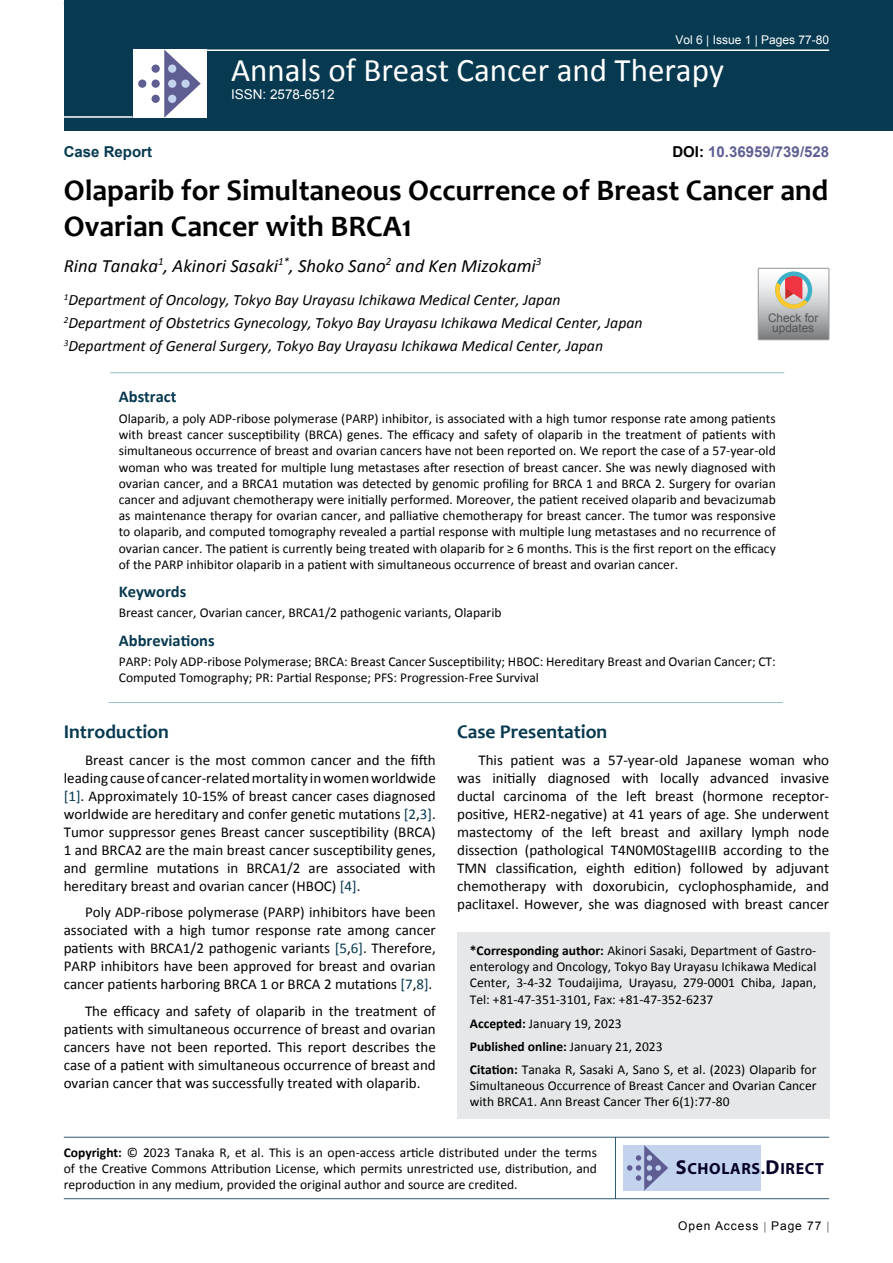
<style>
.page{position:relative;width:893px;height:1263px;background:#fff}
.page>*{position:absolute;margin:0;border:0;box-sizing:border-box;transform-origin:0 0}
.t1{font:33px "Calibri";color:#fff}
.t2{font:700 30px/36px "Candara";color:#000}
.t3{font:700 19.5px "Candara";color:#073950}
.t4{font:italic 18.75px "Calibri";color:#000}
.t5{font:700 16.5px "Calibri";color:#073950}
.t6{font:700 16.2px "Myriad Pro";letter-spacing:.04em;color:#050128}
.t7{font:italic 15.75px/23.1px "Calibri";color:#000}
.t8{font:15px/18px "Calibri";color:#000;text-align:justify}
.t9{font:700 15px "Arial";color:#5e5f93}
.t10{font:700 15px "Arial";color:#073950}
.t11{font:13.5px/16.2px "Calibri";color:#000;text-align:justify}
.t12{font:13.5px "Arial";color:#fff}
.t13{font:12px "Arial";color:#fff}
.t14{font:12px "Arial";letter-spacing:.08em;color:#000}
.t15{font:11.85px/10.2px "Arial";color:#535353;text-align:center}
.s1{color:#000}
.s2{color:#073950}
.s3{font-weight:700}
.s4{font-size:20.25px}
</style>
<div class="page">
<div style="left:64px;top:0;width:829px;height:131px;background:#073950"></div>
<div style="left:457px;top:932px;width:372px;height:187px;background:#e6e7e8"></div>
<hr style="left:64px;top:1137px;width:765px;height:1px;background:#073950">
<hr style="left:64px;top:1198px;width:765px;height:1px;background:#073950">
<hr style="left:615px;top:1137px;width:1px;height:62px;background:#073950">
<hr style="left:204px;top:49px;width:625px;height:2px;background:#fff">
<hr style="left:64px;top:116px;width:69px;height:2px;background:#fff">
<div style="left:133px;top:49px;width:74px;height:69px;background:#fff"></div>
<svg style="left:164px;top:49px;width:37px;height:69px"></svg>
<div style="left:152px;top:65px;width:8px;height:8px;background:#5e5e92;border-radius:50%"></div>
<div style="left:138px;top:80px;width:8px;height:8px;background:#5e5e92;border-radius:50%"></div>
<div style="left:152px;top:80px;width:8px;height:8px;background:#5e5e92;border-radius:50%"></div>
<div style="left:168px;top:80px;width:8px;height:8px;background:#c3d3ee;border-radius:50%"></div>
<div style="left:181px;top:80px;width:9px;height:8px;background:#c3d3ee;border-radius:50%"></div>
<div style="left:168px;top:95px;width:8px;height:8px;background:#c3d3ee;border-radius:50%"></div>
<div style="left:168px;top:65px;width:8px;height:8px;background:#c3d3ee;border-radius:50%"></div>
<div style="left:152px;top:95px;width:8px;height:8px;background:#5e5e92;border-radius:50%"></div>
<div style="left:623px;top:1145px;width:138px;height:45px;background:#c3d3ee"></div>
<svg style="left:627px;top:1145px;width:41px;height:45px"></svg>
<hr style="left:110px;top:372px;width:674px;height:1px;background:#98c0d2">
<hr style="left:109px;top:702px;width:674px;height:1px;background:#98c0d2">
<svg style="left:758px;top:268px;width:71px;height:72px;background:#bdb6b3"></svg>
<p class="t13" style="left:675px;top:32px;width:155px">Vol 6 | Issue 1 | Pages 77-80</p>
<h1 class="t1" style="left:231px;top:49px;width:494px">Annals of Breast Cancer and Therapy</h1>
<p class="t12" style="left:231px;top:86px;width:105px">ISSN: 2578-6512</p>
<p class="t10" style="left:64px;top:142px;width:90px">Case Report</p>
<p class="t9" style="left:672px;top:142px;width:158px"><span class="s1">DOI:</span> 10.36959/739/528</p>
<h2 class="t2" style="left:64px;top:172px;width:766px">Olaparib for Simultaneous Occurrence of Breast Cancer and<br>Ovarian Cancer with BRCA1</h2>
<h3 class="t4" style="left:64px;top:253px;width:479px">Rina Tanaka<sup>1</sup>, Akinori Sasaki<sup>1*</sup>, Shoko Sano<sup>2</sup> and Ken Mizokami<sup>3</sup></h3>
<p class="t7" style="left:64px;top:287px;width:580px"><sup>1</sup>Department of Oncology, Tokyo Bay Urayasu Ichikawa Medical Center, Japan<br><sup>2</sup>Department of Obstetrics Gynecology, Tokyo Bay Urayasu Ichikawa Medical Center, Japan<br><sup>3</sup>Department of General Surgery, Tokyo Bay Urayasu Ichikawa Medical Center, Japan</p>
<p class="t15" style="left:768px;top:312px;width:52px">Check for updates</p>
<p class="t5" style="left:119px;top:386px;width:59px">Abstract</p>
<p class="t11" style="left:119px;top:410px;width:658px">Olaparib, a poly ADP-ribose polymerase (PARP) inhibitor, is associated with a high tumor response rate among patients with breast cancer susceptibility (BRCA) genes. The efficacy and safety of olaparib in the treatment of patients with simultaneous occurrence of breast and ovarian cancers have not been reported on. We report the case of a 57-year-old woman who was treated for multiple lung metastases after resection of breast cancer. She was newly diagnosed with ovarian cancer, and a BRCA1 mutation was detected by genomic profiling for BRCA 1 and BRCA 2. Surgery for ovarian cancer and adjuvant chemotherapy were initially performed. Moreover, the patient received olaparib and bevacizumab as maintenance therapy for ovarian cancer, and palliative chemotherapy for breast cancer. The tumor was responsive to olaparib, and computed tomography revealed a partial response with multiple lung metastases and no recurrence of ovarian cancer. The patient is currently being treated with olaparib for ≥ 6 months. This is the first report on the efficacy of the PARP inhibitor olaparib in a patient with simultaneous occurrence of breast and ovarian cancer.</p>
<p class="t5" style="left:119px;top:581px;width:69px">Keywords</p>
<p class="t11" style="left:119px;top:605px;width:384px">Breast cancer, Ovarian cancer, BRCA1/2 pathogenic variants, Olaparib</p>
<p class="t5" style="left:119px;top:630px;width:97px">Abbreviations</p>
<p class="t11" style="left:119px;top:654px;width:658px">PARP: Poly ADP-ribose Polymerase; BRCA: Breast Cancer Susceptibility; HBOC: Hereditary Breast and Ovarian Cancer; CT:<br>Computed Tomography; PR: Partial Response; PFS: Progression-Free Survival</p>
<h3 class="t3" style="left:64px;top:720px;width:107px">Introduction</h3>
<p class="t8" style="left:64px;top:751px;width:374px;text-indent:21px">Breast cancer is the most common cancer and the fifth leading cause of cancer-related mortality in women worldwide <span class="s2">[1]</span>. Approximately 10-15% of breast cancer cases diagnosed worldwide are hereditary and confer genetic mutations <span class="s2">[2</span>,<span class="s2">3]</span>.<br>Tumor suppressor genes Breast cancer susceptibility (BRCA)<br>1 and BRCA2 are the main breast cancer susceptibility genes, and germline mutations in BRCA1/2 are associated with hereditary breast and ovarian cancer (HBOC) <span class="s2">[4]</span>.</p>
<p class="t8" style="left:64px;top:903px;width:374px;text-indent:21px">Poly ADP-ribose polymerase (PARP) inhibitors have been associated with a high tumor response rate among cancer patients with BRCA1/2 pathogenic variants <span class="s2">[5</span>,<span class="s2">6]</span>. Therefore, PARP inhibitors have been approved for breast and ovarian cancer patients harboring BRCA 1 or BRCA 2 mutations <span class="s2">[7</span>,<span class="s2">8]</span>.</p>
<p class="t8" style="left:64px;top:1002px;width:374px;text-indent:21px">The efficacy and safety of olaparib in the treatment of patients with simultaneous occurrence of breast and ovarian cancers have not been reported. This report describes the case of a patient with simultaneous occurrence of breast and ovarian cancer that was successfully treated with olaparib.</p>
<h3 class="t3" style="left:457px;top:720px;width:152px">Case Presentation</h3>
<p class="t8" style="left:457px;top:751px;width:374px;text-indent:21px">This patient was a 57-year-old Japanese woman who was initially diagnosed with locally advanced invasive ductal carcinoma of the left breast (hormone receptor&shy;positive, HER2-negative) at 41 years of age. She underwent mastectomy of the left breast and axillary lymph node dissection (pathological T4N0M0StageIIIB according to the TMN classification, eighth edition) followed by adjuvant chemotherapy with doxorubicin, cyclophosphamide, and paclitaxel. However, she was diagnosed with breast cancer</p>
<p class="t11" style="left:470px;top:942px;width:348px"><span class="s3">*Corresponding author:</span> Akinori Sasaki, Department of Gastro&shy;enterology and Oncology, Tokyo Bay Urayasu Ichikawa Medical Center, 3-4-32 Toudaijima, Urayasu, 279-0001 Chiba, Japan, Tel: +81-47-351-3101, Fax: +81-47-352-6237</p>
<p class="t11" style="left:470px;top:1011px;width:348px;line-height:23px;text-align:left"><span class="s3">Accepted:</span> January 19, 2023<br><span class="s3">Published online:</span> January 21, 2023<br><span class="s3">Citation:</span> Tanaka R, Sasaki A, Sano S, et al. (2023) Olaparib for</p>
<p class="t11" style="left:470px;top:1077px;width:348px">Simultaneous Occurrence of Breast Cancer and Ovarian Cancer with BRCA1. Ann Breast Cancer Ther 6(1):77-80</p>
<p class="t11" style="left:64px;top:1144px;width:535px"><span class="s3">Copyright:</span> © 2023 Tanaka R, et al. This is an open-access article distributed under the terms of the Creative Commons Attribution License, which permits unrestricted use, distribution, and reproduction in any medium, provided the original author and source are credited.</p>
<p class="t6" style="left:676px;top:1158px;width:150px"><span class="s4">S</span>CHOLARS.<span class="s4">D</span>IRECT</p>
<p class="t14" style="left:678px;top:1218px;width:145px">Open Access Page 77</p>
</div>
